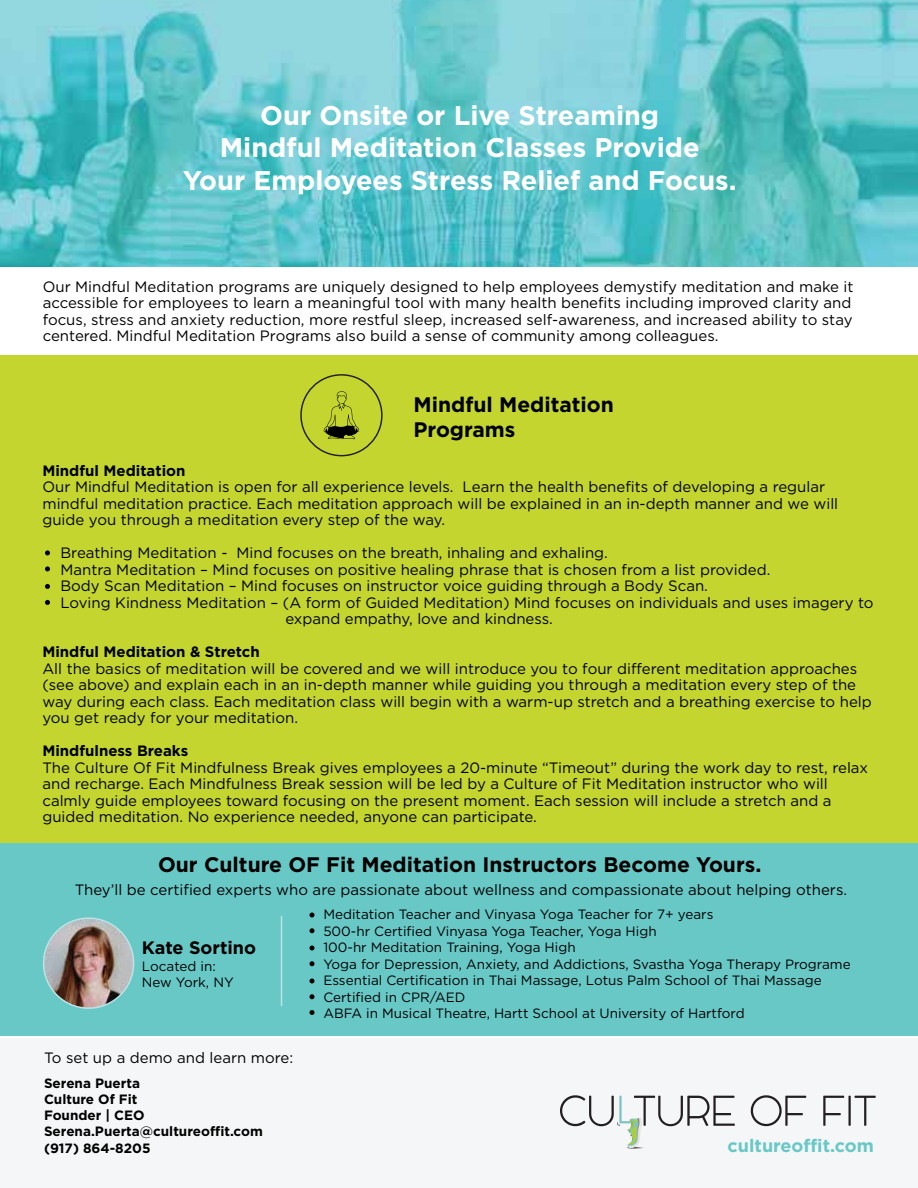
<style>
.page{position:relative;width:918px;height:1188px;background:#fff}
.page>*{position:absolute;margin:0;border:0;box-sizing:border-box;transform-origin:0 0}
.t1{font:700 27px/32.4px "Gotham";color:#fff;text-align:center}
.t2{font:700 21px/25.2px "Gotham";color:#000}
.t3{font:700 18px "Gotham";color:#68c8c6}
.t4{font:700 18px "Gotham";color:#000}
.t5{font:15px/16.5px "Gotham";color:#000}
.t6{font:700 15px "Gotham";color:#000}
.t7{font:13.5px/16.5px "Gotham";color:#000}
.t8{font:700 13.5px/16.2px "Gotham";color:#000}
</style>
<div class="page">
<img style="left:0;top:0;width:918px;height:267px">
<div style="left:0;top:355px;width:918px;height:488px;background:#c3d52e"></div>
<div style="left:0;top:843px;width:918px;height:192px;background:#68c8c6"></div>
<div style="left:0;top:1038px;width:918px;height:150px;background:#f4f6f8"></div>
<svg style="left:751px;top:1095px;width:55px;height:31px"></svg>
<svg style="left:823px;top:1096px;width:53px;height:30px"></svg>
<svg style="left:560px;top:1095px;width:175px;height:54px"></svg>
<svg style="left:45px;top:550px;width:5px;height:5px"></svg>
<svg style="left:45px;top:566px;width:5px;height:5px"></svg>
<svg style="left:45px;top:584px;width:5px;height:5px"></svg>
<svg style="left:45px;top:600px;width:5px;height:5px"></svg>
<svg style="left:309px;top:912px;width:6px;height:6px"></svg>
<svg style="left:309px;top:928px;width:6px;height:5px"></svg>
<svg style="left:309px;top:945px;width:6px;height:6px"></svg>
<svg style="left:309px;top:961px;width:6px;height:5px"></svg>
<svg style="left:309px;top:978px;width:6px;height:6px"></svg>
<svg style="left:309px;top:994px;width:6px;height:5px"></svg>
<svg style="left:309px;top:1010px;width:6px;height:5px"></svg>
<img style="left:44px;top:918px;width:90px;height:90px;border-radius:45px">
<div style="left:43px;top:917px;width:91px;height:92px;border:2px solid #bce4e7;border-radius:50%"></div>
<hr style="left:281px;top:916px;width:1px;height:89px;background:#bce4e7">
<div style="left:300px;top:374px;width:83px;height:82px;border:1px solid #231f20;border-radius:50%"></div>
<svg style="left:324px;top:391px;width:35px;height:48px"></svg>
<h1 class="t1" style="left:183px;top:98px;width:555px">Our Onsite or Live Streaming<br>Mindful Meditation Classes Provide<br>Your Employees Stress Relief and Focus.</h1>
<p class="t5" style="left:43px;top:278px;width:812px">Our Mindful Meditation programs are uniquely designed to help employees demystify meditation and make it accessible for employees to learn a meaningful tool with many health benefits including improved clarity and focus, stress and anxiety reduction, more restful sleep, increased self-awareness, and increased ability to stay centered. Mindful Meditation Programs also build a sense of community among colleagues.</p>
<h2 class="t2" style="left:414px;top:391px;width:202px">Mindful Meditation<br>Programs</h2>
<p class="t6" style="left:42px;top:462px;width:145px">Mindful Meditation</p>
<p class="t5" style="left:42px;top:479px;width:797px">Our Mindful Meditation is open for all experience levels. Learn the health benefits of developing a regular mindful meditation practice. Each meditation approach will be explained in an in-depth manner and we will guide you through a meditation every step of the way.</p>
<p class="t5" style="left:60px;top:545px;width:549px">Breathing Meditation - Mind focuses on the breath, inhaling and exhaling.</p>
<p class="t5" style="left:60px;top:561px;width:711px">Mantra Meditation – Mind focuses on positive healing phrase that is chosen from a list provided.</p>
<p class="t5" style="left:60px;top:578px;width:649px">Body Scan Meditation – Mind focuses on instructor voice guiding through a Body Scan.</p>
<p class="t5" style="left:60px;top:594px;width:815px">Loving Kindness Meditation – (A form of Guided Meditation) Mind focuses on individuals and uses imagery to</p>
<p class="t5" style="left:285px;top:611px;width:269px">expand empathy, love and kindness.</p>
<p class="t6" style="left:42px;top:643px;width:219px">Mindful Meditation &amp; Stretch</p>
<p class="t5" style="left:42px;top:660px;width:831px">All the basics of meditation will be covered and we will introduce you to four different meditation approaches (see above) and explain each in an in-depth manner while guiding you through a meditation every step of the way during each class. Each meditation class will begin with a warm-up stretch and a breathing exercise to help you get ready for your meditation.</p>
<p class="t6" style="left:42px;top:742px;width:147px">Mindfulness Breaks</p>
<p class="t5" style="left:42px;top:759px;width:827px">The Culture Of Fit Mindfulness Break gives employees a 20-minute “Timeout” during the work day to rest, relax and recharge. Each Mindfulness Break session will be led by a Culture of Fit Meditation instructor who will calmly guide employees toward focusing on the present moment. Each session will include a stretch and a guided meditation. No experience needed, anyone can participate.</p>
<h2 class="t2" style="left:158px;top:852px;width:605px">Our Culture OF Fit Meditation Instructors Become Yours.</h2>
<p class="t5" style="left:75px;top:881px;width:774px">They’ll be certified experts who are passionate about wellness and compassionate about helping others.</p>
<p class="t4" style="left:142px;top:938px;width:116px">Kate Sortino</p>
<p class="t7" style="left:142px;top:958px;width:93px">Located in:<br>New York, NY</p>
<p class="t5" style="left:44px;top:1049px;width:251px">To set up a demo and learn more:</p>
<p class="t8" style="left:44px;top:1075px;width:220px">Serena Puerta<br>Culture Of Fit<br>Founder | CEO<br>Serena.Puerta@cultureoffit.com (917) 864-8205</p>
<p class="t7" style="left:323px;top:906px;width:529px">Meditation Teacher and Vinyasa Yoga Teacher for 7+ years<br>500-hr Certified Vinyasa Yoga Teacher, Yoga High<br>100-hr Meditation Training, Yoga High<br>Yoga for Depression, Anxiety, and Addictions, Svastha Yoga Therapy Programe Essential Certification in Thai Massage, Lotus Palm School of Thai Massage Certified in CPR/AED<br>ABFA in Musical Theatre, Hartt School at University of Hartford</p>
<p class="t3" style="left:728px;top:1135px;width:148px">cultureoffit.com</p>
</div>
